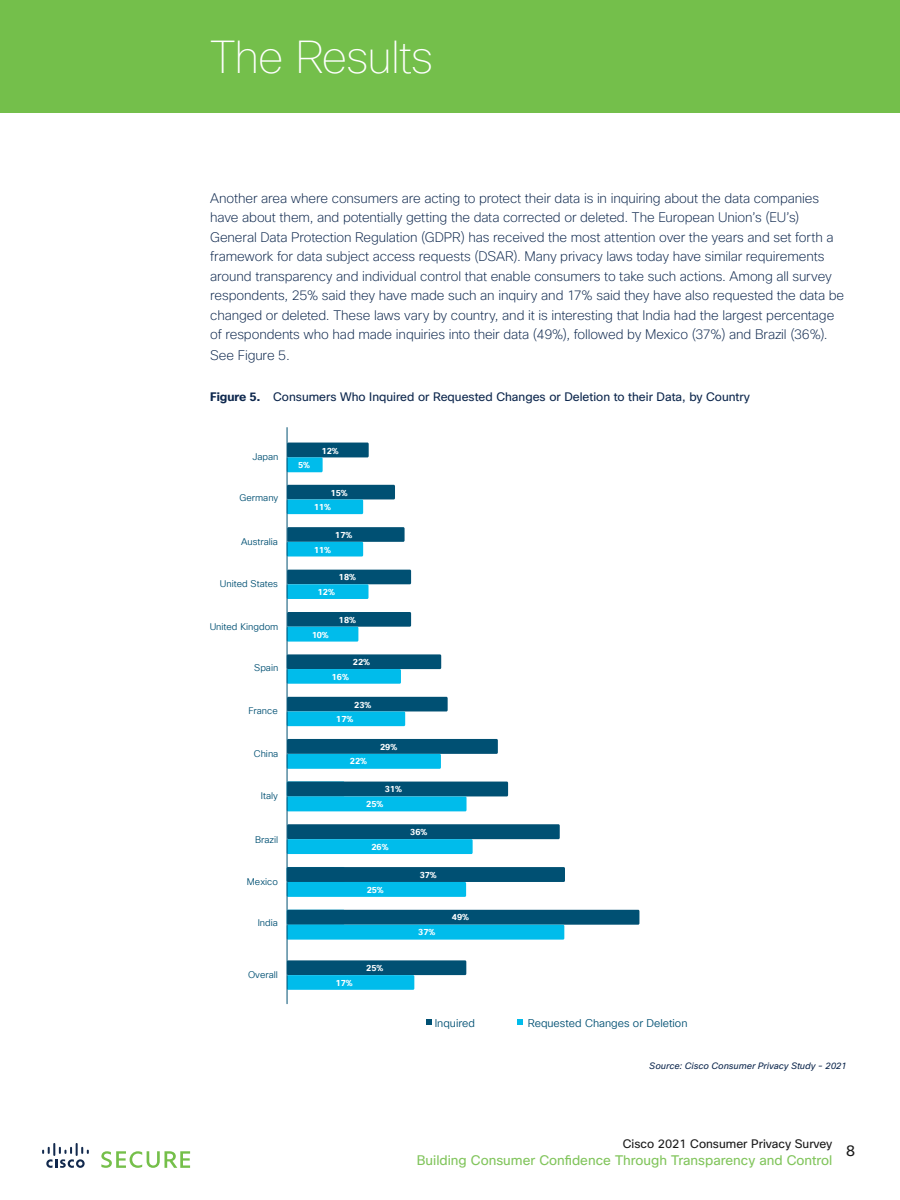
<style>
.page{position:relative;width:900px;height:1200px;background:#fff}
.page>*{position:absolute;margin:0;border:0;box-sizing:border-box;transform-origin:0 0}
.t1{font:100 45px "Cisco Sans";letter-spacing:-.02em;color:#fff}
.t2{font:15px "Cisco Sans";color:#1a1a1a}
.t3{font:200 13.5px/19.5px "Cisco Sans";letter-spacing:-.01em;color:#0d274d}
.t4{font:13.5px "Cisco Sans";color:#82c55d}
.t5{font:12px "Cisco Sans";color:#0d274d}
.t6{font:12px "Cisco Sans";color:#1a1a1a}
.t7{font:10.95px "Cisco Sans TT Light";color:#005073}
.t8{font:9.45px "Cisco Sans TT Light";color:#005073}
.t9{font:italic 9px "Cisco Sans";letter-spacing:.015em;color:#0d274d}
.t10{font:700 8.55px "Cisco Sans TT";color:#fff}
.s1{font-weight:700}
</style>
<div class="page">
<svg style="left:42px;top:1143px;width:47px;height:25px"></svg>
<svg style="left:101px;top:1151px;width:89px;height:17px"></svg>
<div style="left:0;top:0;width:900px;height:112px;background:#74bf4b"></div>
<div style="left:287px;top:612px;width:124px;height:15px;background:#005073"></div>
<div style="left:287px;top:443px;width:82px;height:14px;background:#005073"></div>
<div style="left:287px;top:485px;width:108px;height:14px;background:#005073"></div>
<div style="left:287px;top:527px;width:118px;height:15px;background:#005073"></div>
<div style="left:287px;top:570px;width:124px;height:14px;background:#005073"></div>
<div style="left:287px;top:654px;width:154px;height:15px;background:#005073"></div>
<div style="left:287px;top:697px;width:161px;height:14px;background:#005073"></div>
<div style="left:287px;top:739px;width:211px;height:15px;background:#005073"></div>
<svg style="left:517px;top:1019px;width:6px;height:6px"></svg>
<svg style="left:426px;top:1019px;width:6px;height:6px"></svg>
<div style="left:287px;top:457px;width:36px;height:15px;background:#00bceb"></div>
<div style="left:287px;top:499px;width:76px;height:15px;background:#00bceb"></div>
<div style="left:287px;top:542px;width:76px;height:15px;background:#00bceb"></div>
<div style="left:287px;top:627px;width:71px;height:15px;background:#00bceb"></div>
<div style="left:287px;top:669px;width:114px;height:15px;background:#00bceb"></div>
<div style="left:287px;top:711px;width:118px;height:15px;background:#00bceb"></div>
<div style="left:287px;top:754px;width:154px;height:15px;background:#00bceb"></div>
<div style="left:287px;top:584px;width:82px;height:15px;background:#00bceb"></div>
<div style="left:287px;top:782px;width:221px;height:14px;background:#005073"></div>
<div style="left:287px;top:796px;width:180px;height:15px;background:#00bceb"></div>
<div style="left:287px;top:824px;width:273px;height:15px;background:#005073"></div>
<div style="left:287px;top:839px;width:186px;height:15px;background:#00bceb"></div>
<div style="left:287px;top:867px;width:278px;height:15px;background:#005073"></div>
<div style="left:287px;top:882px;width:179px;height:15px;background:#00bceb"></div>
<div style="left:287px;top:910px;width:352px;height:15px;background:#005073"></div>
<div style="left:287px;top:925px;width:277px;height:15px;background:#00bceb"></div>
<div style="left:287px;top:960px;width:179px;height:15px;background:#005073"></div>
<div style="left:287px;top:975px;width:127px;height:15px;background:#00bceb"></div>
<hr style="left:287px;top:428px;width:1px;height:576px;background:#005073">
<h1 class="t1" style="left:210px;top:29px;width:225px">The Results</h1>
<p class="t3" style="left:210px;top:188px;width:636px">Another area where consumers are acting to protect their data is in inquiring about the data companies have about them, and potentially getting the data corrected or deleted. The European Union’s (EU’s)<br>General Data Protection Regulation (GDPR) has received the most attention over the years and set forth a framework for data subject access requests (DSAR). Many privacy laws today have similar requirements around transparency and individual control that enable consumers to take such actions. Among all survey respondents, 25% said they have made such an inquiry and 17% said they have also requested the data be changed or deleted. These laws vary by country, and it is interesting that India had the largest percentage of respondents who had made inquiries into their data (49%), followed by Mexico (37%) and Brazil (36%).</p>
<p class="t3" style="left:210px;top:346px;width:81px">See Figure 5.</p>
<p class="t5" style="left:210px;top:390px;width:541px"><span class="s1">Figure 5.</span> Consumers Who Inquired or Requested Changes or Deletion to their Data, by Country</p>
<p class="t8" style="left:252px;top:451px;width:28px">Japan</p>
<p class="t8" style="left:240px;top:492px;width:40px">Germany</p>
<p class="t8" style="left:241px;top:535px;width:38px">Australia</p>
<p class="t8" style="left:220px;top:577px;width:59px">United States</p>
<p class="t8" style="left:210px;top:620px;width:70px">United Kingdom</p>
<p class="t8" style="left:254px;top:661px;width:26px">Spain</p>
<p class="t8" style="left:248px;top:705px;width:31px">France</p>
<p class="t8" style="left:254px;top:748px;width:26px">China</p>
<p class="t8" style="left:261px;top:789px;width:19px">Italy</p>
<p class="t8" style="left:255px;top:833px;width:25px">Brazil</p>
<p class="t8" style="left:247px;top:875px;width:33px">Mexico</p>
<p class="t8" style="left:258px;top:917px;width:22px">India</p>
<p class="t8" style="left:248px;top:968px;width:31px">Overall</p>
<p class="t10" style="left:298px;top:459px;width:14px">5%</p>
<p class="t10" style="left:322px;top:445px;width:19px">12%</p>
<p class="t10" style="left:331px;top:487px;width:19px">15%</p>
<p class="t10" style="left:314px;top:501px;width:19px">11%</p>
<p class="t10" style="left:314px;top:544px;width:19px">11%</p>
<p class="t10" style="left:318px;top:586px;width:19px">12%</p>
<p class="t10" style="left:335px;top:529px;width:19px">17%</p>
<p class="t10" style="left:339px;top:572px;width:19px">18%</p>
<p class="t10" style="left:312px;top:629px;width:18px">10%</p>
<p class="t10" style="left:339px;top:614px;width:19px">18%</p>
<p class="t10" style="left:353px;top:656px;width:19px">22%</p>
<p class="t10" style="left:332px;top:671px;width:19px">16%</p>
<p class="t10" style="left:354px;top:699px;width:19px">23%</p>
<p class="t10" style="left:336px;top:713px;width:19px">17%</p>
<p class="t10" style="left:350px;top:756px;width:19px">22%</p>
<p class="t10" style="left:380px;top:741px;width:19px">29%</p>
<p class="t10" style="left:385px;top:783px;width:19px">31%</p>
<p class="t10" style="left:366px;top:798px;width:19px">25%</p>
<p class="t10" style="left:371px;top:841px;width:19px">26%</p>
<p class="t10" style="left:410px;top:826px;width:19px">36%</p>
<p class="t10" style="left:367px;top:884px;width:19px">25%</p>
<p class="t10" style="left:420px;top:869px;width:19px">37%</p>
<p class="t10" style="left:336px;top:977px;width:19px">17%</p>
<p class="t10" style="left:366px;top:962px;width:19px">25%</p>
<p class="t10" style="left:418px;top:927px;width:19px">37%</p>
<p class="t10" style="left:452px;top:912px;width:19px">49%</p>
<p class="t7" style="left:435px;top:1016px;width:42px">Inquired</p>
<p class="t7" style="left:528px;top:1016px;width:161px">Requested Changes or Deletion</p>
<p class="t9" style="left:649px;top:1060px;width:199px">Source: Cisco Consumer Privacy Study - 2021</p>
<p class="t6" style="left:623px;top:1137px;width:211px">Cisco 2021 Consumer Privacy Survey</p>
<p class="t4" style="left:417px;top:1151px;width:417px">Building Consumer Confidence Through Transparency and Control</p>
<p class="t2" style="left:846px;top:1141px;width:10px">8</p>
</div>
